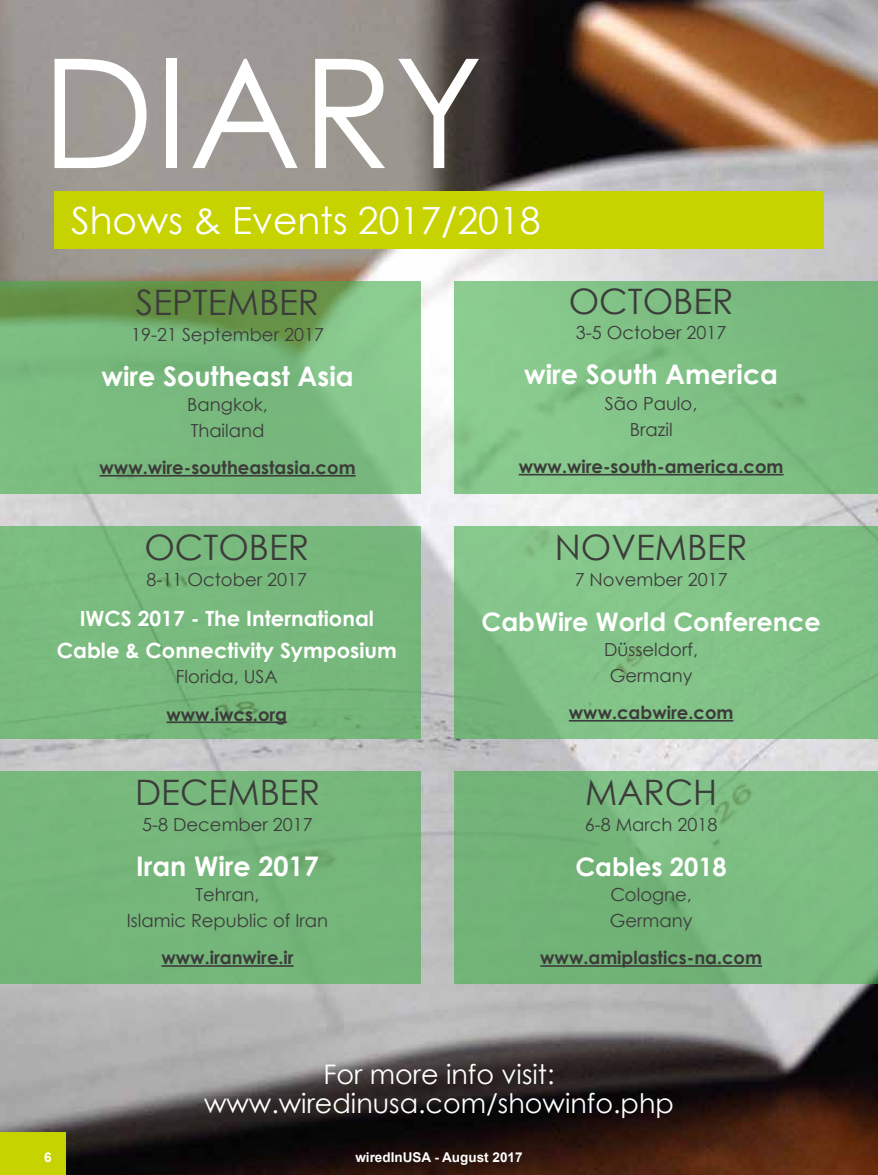
<style>
.page{position:relative;width:878px;height:1175px;background:#fff}
.page>*{position:absolute;margin:0;border:0;box-sizing:border-box;transform-origin:0 0}
.t1{font:151.95px "Century Gothic";color:#fff}
.t2{font:37.5px "Century Gothic";color:#fff}
.t3{font:35.1px "Century Gothic";color:#3c3c3b}
.t4{font:27px/28.5px "Century Gothic";color:#fff;text-align:center}
.t5{font:700 27px "Century Gothic";color:#fff}
.t6{font:700 25.5px "Century Gothic";color:#fff}
.t7{font:700 21px/31.5px "Century Gothic";color:#fff;text-align:center}
.t8{font:18px/25.5px "Century Gothic";color:#3c3c3b;text-align:center}
.t9{font:700 18px "Century Gothic";color:#3c3c3b}
.t10{font:700 13.5px "Arial";color:#fff}
</style>
<div class="page">
<img style="left:0;top:0;width:878px;height:1174px">
<svg style="left:0;top:281px;width:421px;height:212px;background:#78b477"></svg>
<div style="left:54px;top:191px;width:770px;height:57px;background:#c7d300"></div>
<div style="left:454px;top:281px;width:424px;height:212px;background:#80c185"></div>
<div style="left:0;top:771px;width:421px;height:212px;background:#75b67a"></div>
<div style="left:454px;top:771px;width:424px;height:212px;background:#78b87d"></div>
<div style="left:0;top:526px;width:421px;height:213px;background:#78b87d"></div>
<div style="left:454px;top:526px;width:424px;height:213px;background:linear-gradient(to bottom,#84c488,#7dbe83)"></div>
<hr style="left:569px;top:720px;width:164px;height:1px;background:#3c3c3b">
<hr style="left:519px;top:474px;width:264px;height:1px;background:#3c3c3b">
<hr style="left:166px;top:721px;width:121px;height:2px;background:#3c3c3b">
<hr style="left:540px;top:965px;width:222px;height:1px;background:#3c3c3b">
<hr style="left:99px;top:475px;width:256px;height:1px;background:#3c3c3b">
<hr style="left:161px;top:965px;width:132px;height:1px;background:#3c3c3b">
<div style="left:0;top:1132px;width:65px;height:42px;background:#c7d300"></div>
<h1 class="t1" style="left:41px;top:7px;width:444px">DIARY</h1>
<h2 class="t2" style="left:71px;top:194px;width:471px">Shows &amp; Events 2017/2018</h2>
<h3 class="t3" style="left:136px;top:278px;width:185px">SEPTEMBER</h3>
<p class="t8" style="left:131px;top:321px;width:194px">19-21 September 2017</p>
<h3 class="t5" style="left:101px;top:355px;width:254px">wire Southeast Asia</h3>
<p class="t8" style="left:187px;top:391px;width:82px;text-align:left">Bangkok,<br>Thailand</p>
<p class="t9" style="left:99px;top:454px;width:257px">www.wire-southeastasia.com</p>
<h3 class="t3" style="left:144px;top:523px;width:166px">OCTOBER</h3>
<p class="t8" style="left:147px;top:566px;width:162px">8-11 October 2017</p>
<p class="t7" style="left:57px;top:602px;width:341px">IWCS 2017 - The International<br>Cable &amp; Connectivity Symposium</p>
<p class="t8" style="left:176px;top:663px;width:103px">Florida, USA</p>
<p class="t9" style="left:166px;top:700px;width:122px">www.iwcs.org</p>
<h3 class="t3" style="left:135px;top:768px;width:186px">DECEMBER</h3>
<p class="t8" style="left:142px;top:811px;width:172px">5-8 December 2017</p>
<h3 class="t5" style="left:136px;top:845px;width:184px">Iran Wire 2017</h3>
<p class="t8" style="left:127px;top:881px;width:203px">Tehran,<br>Islamic Republic of Iran</p>
<p class="t9" style="left:161px;top:944px;width:134px">www.iranwire.ir</p>
<h3 class="t3" style="left:568px;top:277px;width:166px">OCTOBER</h3>
<p class="t8" style="left:576px;top:320px;width:152px">3-5 October 2017</p>
<h3 class="t5" style="left:524px;top:354px;width:255px">wire South America</h3>
<p class="t8" style="left:605px;top:390px;width:94px">São Paulo,<br>Brazil</p>
<p class="t9" style="left:518px;top:453px;width:266px">www.wire-south-america.com</p>
<h3 class="t3" style="left:555px;top:523px;width:194px">NOVEMBER</h3>
<p class="t8" style="left:574px;top:566px;width:154px">7 November 2017</p>
<h3 class="t6" style="left:481px;top:602px;width:341px">CabWire World Conference</h3>
<p class="t8" style="left:604px;top:636px;width:95px">Düsseldorf,<br>Germany</p>
<p class="t9" style="left:569px;top:699px;width:166px">www.cabwire.com</p>
<h3 class="t3" style="left:585px;top:768px;width:134px">MARCH</h3>
<p class="t8" style="left:584px;top:811px;width:134px">6-8 March 2018</p>
<h3 class="t6" style="left:575px;top:847px;width:153px">Cables 2018</h3>
<p class="t8" style="left:609px;top:881px;width:84px;text-align:left">Cologne,<br>Germany</p>
<p class="t9" style="left:540px;top:944px;width:223px">www.amiplastics-na.com</p>
<h3 class="t4" style="left:204px;top:1059px;width:471px">For more info visit: www.wiredinusa.com/showinfo.php</h3>
<p class="t10" style="left:44px;top:1148px;width:9px">6</p>
<p class="t10" style="left:355px;top:1148px;width:169px">wiredInUSA - August 2017</p>
</div>
